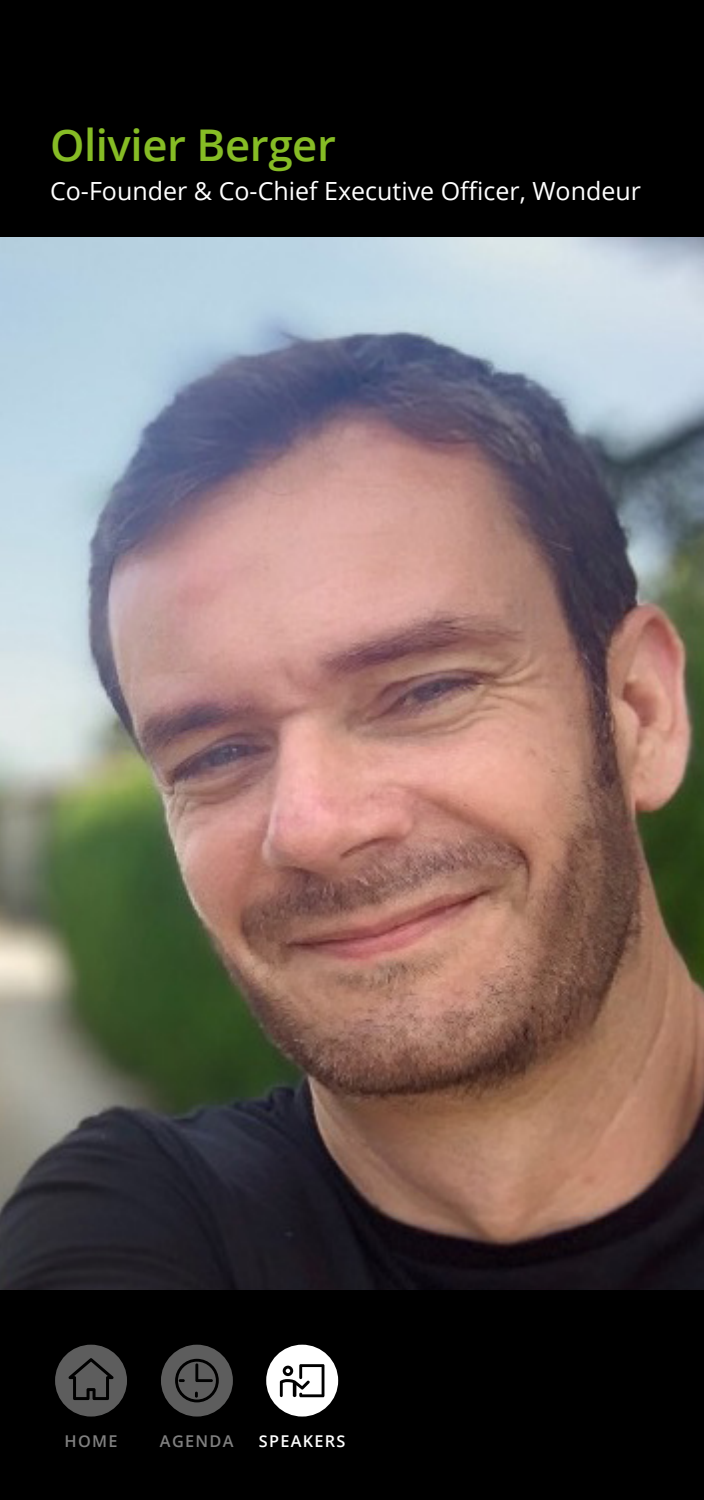
<style>
.page{position:relative;width:704px;height:1500px;background:#fff}
.page>*{position:absolute;margin:0;border:0;box-sizing:border-box;transform-origin:0 0}
.t1{font:600 43.75px "Open Sans";letter-spacing:-.01em;color:#86bc25}
.t2{font:25px "Open Sans";color:#fff}
.t3{font:600 16.25px "Open Sans";letter-spacing:.08em;color:#808080}
.t4{font:600 16.25px "Open Sans";letter-spacing:.08em;color:#fff}
</style>
<div class="page">
<div style="left:0;top:0;width:703px;height:1500px;background:#000"></div>
<img style="left:0;top:238px;width:703px;height:1052px">
<svg style="left:55px;top:1345px;width:72px;height:72px"></svg>
<svg style="left:161px;top:1345px;width:72px;height:72px"></svg>
<svg style="left:266px;top:1345px;width:72px;height:72px"></svg>
<h1 class="t1" style="left:50px;top:115px;width:287px">Olivier Berger</h1>
<p class="t2" style="left:50px;top:174px;width:592px">Co-Founder &amp; Co-Chief Executive Officer, Wondeur</p>
<p class="t3" style="left:64px;top:1430px;width:54px">HOME</p>
<p class="t3" style="left:160px;top:1430px;width:75px">AGENDA</p>
<p class="t4" style="left:259px;top:1430px;width:88px">SPEAKERS</p>
</div>
